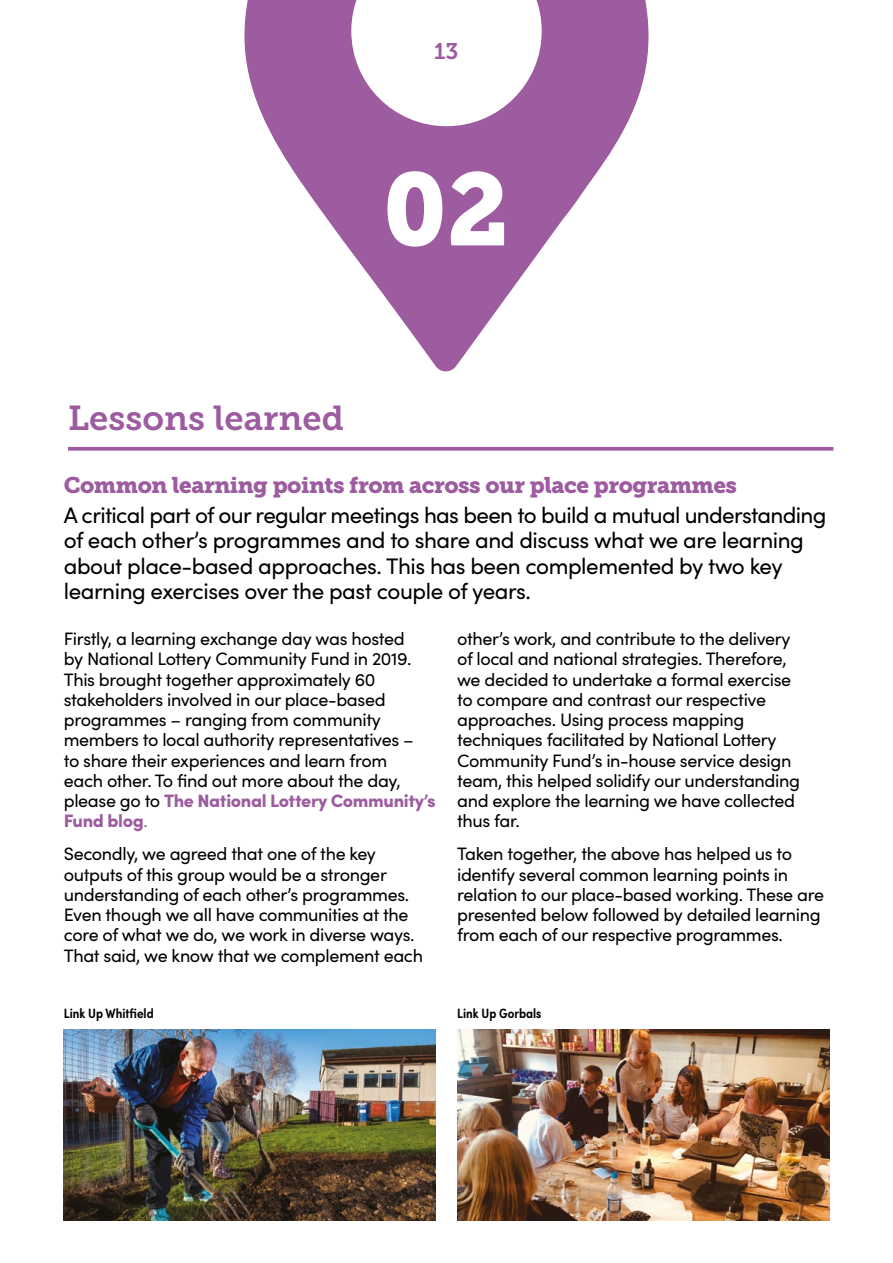
<style>
.page{position:relative;width:893px;height:1263px;background:#fff}
.page>*{position:absolute;margin:0;border:0;box-sizing:border-box;transform-origin:0 0}
.t1{font:102px "Museo Slab 900";color:#fff}
.heading_1{font:34.5px "Museo Slab 700";color:#9d5ba0}
.intro{font:22.5px/25.5px "Sofia Pro";letter-spacing:-.02em;color:#000}
.sub_head{font:22.5px "Museo Slab 900";letter-spacing:-.02em;color:#9d5ba0}
.t2{font:22.5px "Museo Slab 700";color:#9d5ba0}
.t3{font:18px/20.2px "Sofia Pro";letter-spacing:-.02em;color:#000}
.t4{font:600 condensed 13.5px "Sofia Pro";color:#000}
.s1{font-weight:900;color:#9d5ba0}
.s2{color:#9d5ba0}
</style>
<div class="page">
<svg style="left:244px;top:0;width:405px;height:372px;fill:#9d5ba0"></svg>
<svg style="left:68px;top:447px;width:765px;height:4px;background:#a569a8"></svg>
<img style="left:64px;top:1029px;width:372px;height:191px">
<img style="left:457px;top:1029px;width:372px;height:191px">
<p class="t2" style="left:434px;top:39px;width:26px">13</p>
<p class="t1" style="left:383px;top:150px;width:128px">02</p>
<h3 class="heading_1" style="left:68px;top:398px;width:277px">Lessons learned</h3>
<h2 class="sub_head" style="left:64px;top:472px;width:675px">Common learning points from across our place programmes</h2>
<p class="intro" style="left:64px;top:501px;width:764px">A critical part of our regular meetings has been to build a mutual understanding of each other’s programmes and to share and discuss what we are learning about place-based approaches. This has been complemented by two key learning exercises over the past couple of years.</p>
<p class="t3" style="left:64px;top:628px;width:374px">Firstly, a learning exchange day was hosted<br>by National Lottery Community Fund in 2019.<br>This brought together approximately 60 stakeholders involved in our place-based programmes – ranging from community members to local authority representatives –<br>to share their experiences and learn from<br>each other. To find out more about the day, please go to <span class="s1">The National Lottery Community’s Fund blog</span><span class="s2">.</span></p>
<p class="t3" style="left:64px;top:843px;width:361px">Secondly, we agreed that one of the key outputs of this group would be a stronger understanding of each other’s programmes.<br>Even though we all have communities at the core of what we do, we work in diverse ways.<br>That said, we know that we complement each</p>
<p class="t3" style="left:457px;top:628px;width:344px">other’s work, and contribute to the delivery of local and national strategies. Therefore, we decided to undertake a formal exercise to compare and contrast our respective approaches. Using process mapping techniques facilitated by National Lottery Community Fund’s in-house service design team, this helped solidify our understanding and explore the learning we have collected thus far.</p>
<p class="t3" style="left:457px;top:843px;width:368px">Taken together, the above has helped us to identify several common learning points in relation to our place-based working. These are presented below followed by detailed learning from each of our respective programmes.</p>
<p class="t4" style="left:64px;top:1005px;width:91px">Link Up Whitfield</p>
<p class="t4" style="left:457px;top:1005px;width:86px">Link Up Gorbals</p>
</div>
